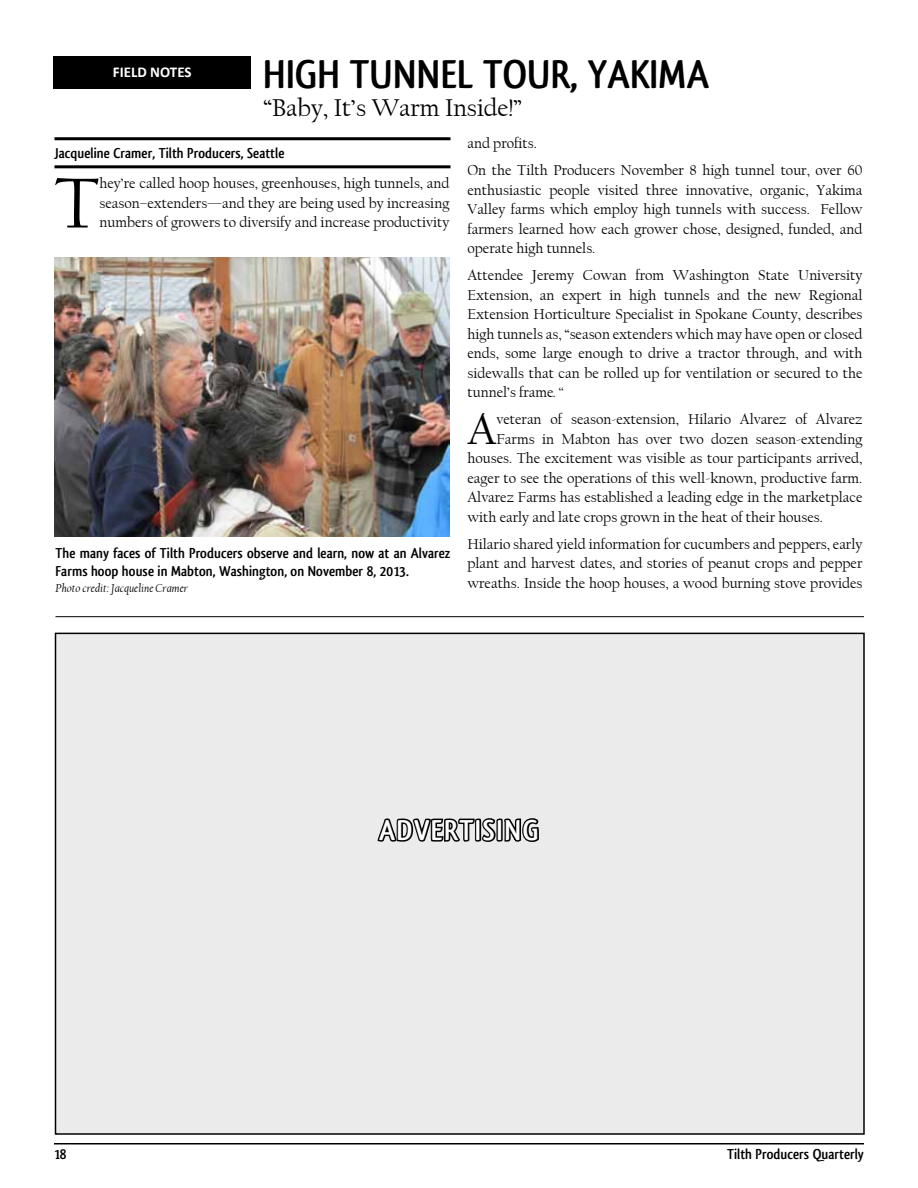
<style>
.page{position:relative;width:918px;height:1188px;background:#fff}
.page>*{position:absolute;margin:0;border:0;box-sizing:border-box;transform-origin:0 0}
.t1{font:73.8px "Californian FB";color:#000}
.t2{font:44.4px "Californian FB";color:#000}
.t3{font:700 42px "Qlassik";color:#000}
.t4{font:700 30px "Qlassik";color:#fff}
.t5{font:25.5px "Californian FB";color:#000}
.t6{font:15px/19.5px "Californian FB";color:#000;text-align:justify}
.t7{font:700 15px/18px "Qlassik";color:#000}
.t8{font:700 15px "Calibri";color:#fff}
.t9{font:italic 12px "Californian FB";color:#000}
.s1{font-style:italic}
</style>
<div class="page">
<hr style="left:54px;top:1143px;width:810px;height:1px;background:#000">
<div style="left:53px;top:56px;width:198px;height:32px;background:#000"></div>
<hr style="left:54px;top:165px;width:396px;height:3px;background:#000">
<hr style="left:54px;top:137px;width:396px;height:3px;background:#000">
<hr style="left:56px;top:616px;width:808px;height:1px;background:#000">
<img style="left:54px;top:257px;width:396px;height:280px">
<div style="left:56px;top:633px;width:808px;height:501px;background:#ebebec"></div>
<svg style="left:377px;top:818px;width:162px;height:24px"></svg>
<p class="t8" style="left:113px;top:62px;width:80px">FIELD NOTES</p>
<h3 class="t3" style="left:263px;top:49px;width:448px">HIGH TUNNEL TOUR, yAKIMA</h3>
<h3 class="t5" style="left:263px;top:93px;width:261px">“Baby, It’s Warm Inside!”</h3>
<p class="t7" style="left:54px;top:144px;width:232px">Jacqueline Cramer, Tilth Producers, Seattle</p>
<h1 class="t1" style="left:54px;top:163px;width:47px">T</h1>
<p class="t6" style="left:100px;top:174px;width:351px">hey’re called hoop houses, greenhouses, high tunnels, and season–extenders—and they are being used by increasing numbers of growers to diversify and increase productivity</p>
<p class="t7" style="left:56px;top:544px;width:397px">The many faces of Tilth Producers observe and learn, now at an Alvarez<br>Farms hoop house in Mabton, Washington, on November 8, 2013.</p>
<p class="t9" style="left:56px;top:582px;width:134px">Photo credit: Jacqueline Cramer</p>
<p class="t6" style="left:467px;top:130px;width:396px;line-height:27px">and profits.<br>On the Tilth Producers November 8 high tunnel tour, over 60</p>
<p class="t6" style="left:467px;top:180px;width:397px">enthusiastic people visited three innovative, organic, Yakima Valley farms which employ high tunnels with success. Fellow farmers learned how each grower chose, designed, funded, and operate high tunnels.</p>
<p class="t6" style="left:467px;top:266px;width:397px">Attendee Jeremy Cowan from Washington State University Extension, an expert in high tunnels and the new Regional Extension Horticulture Specialist in Spokane County, describes high tunnels as, “season extenders which may have open or closed ends, some large enough to drive a tractor through, and with sidewalls that can be rolled up for ventilation or secured to the tunnel’s frame<span class="s1">. “</span></p>
<h2 class="t2" style="left:468px;top:405px;width:31px">A</h2>
<p class="t6" style="left:497px;top:410px;width:367px">veteran of season-extension, Hilario Alvarez of Alvarez</p>
<p class="t6" style="left:497px;top:429px;width:367px">Farms in Mabton has over two dozen season-extending</p>
<p class="t6" style="left:467px;top:449px;width:396px">houses. The excitement was visible as tour participants arrived,</p>
<p class="t6" style="left:467px;top:468px;width:397px">eager to see the operations of this well-known, productive farm.</p>
<p class="t6" style="left:467px;top:488px;width:396px">Alvarez Farms has established a leading edge in the marketplace</p>
<p class="t6" style="left:467px;top:507px;width:357px">with early and late crops grown in the heat of their houses.</p>
<p class="t6" style="left:467px;top:534px;width:397px">Hilario shared yield information for cucumbers and peppers, early plant and harvest dates, and stories of peanut crops and pepper wreaths. Inside the hoop houses, a wood burning stove provides</p>
<h3 class="t4" style="left:379px;top:813px;width:66px">advertising</h3>
<p class="t7" style="left:54px;top:1145px;width:14px">18</p>
<p class="t7" style="left:727px;top:1145px;width:138px">Tilth Producers Quarterly</p>
</div>
